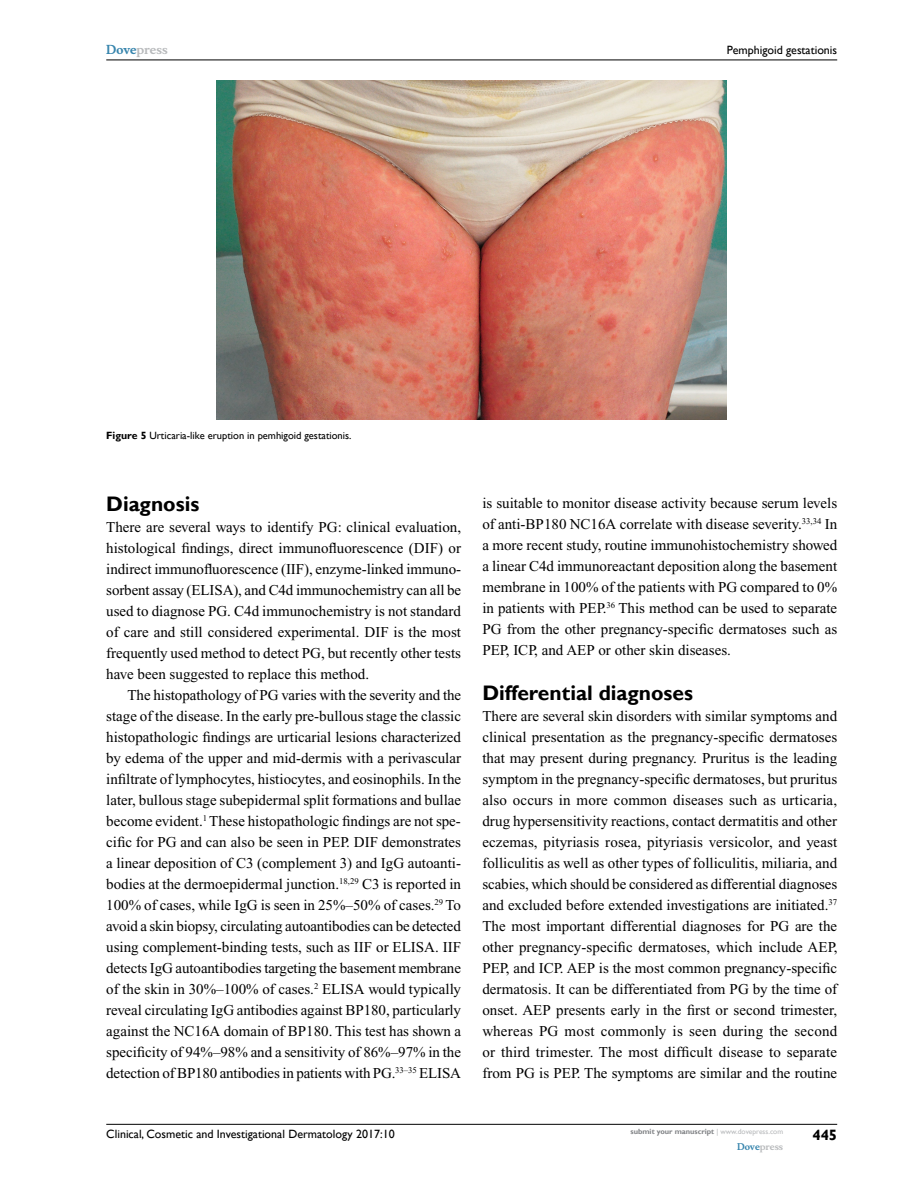
<style>
.page{position:relative;width:918px;height:1188px;background:#fff}
.page>*{position:absolute;margin:0;border:0;box-sizing:border-box;transform-origin:0 0}
.t1{font:700 21px "Gill Sans";color:#000}
.t2{font:15px/21px "Times New Roman";color:#000;text-align:justify}
.t3{font:700 15px "Gill Sans";color:#000}
.t4{font:12px "Gill Sans";color:#000}
.t5{font:700 12px "Musee";color:#b8babc}
.t6{font:10.5px "Gill Sans";color:#000}
.t7{font:700 9px "Musee";color:#b8babc}
.t8{font:700 7.5px "Gill Sans";color:#808285}
.s1{color:#3785ad}
.s2{font-weight:700}
.s3{font-weight:400;color:#b8babc}
</style>
<div class="page">
<hr style="left:106px;top:1124px;width:731px;height:1px;background:#000">
<hr style="left:106px;top:60px;width:731px;height:1px;background:#000">
<img style="left:217px;top:81px;width:510px;height:339px">
<p class="t5" style="left:106px;top:43px;width:63px"><span class="s1">Dove</span>press</p>
<p class="t4" style="left:727px;top:43px;width:112px">Pemphigoid gestationis</p>
<p class="t6" style="left:106px;top:429px;width:247px"><span class="s2">Figure 5</span> Urticaria-like eruption in pemhigoid gestationis.</p>
<h1 class="t1" style="left:106px;top:491px;width:95px">Diagnosis</h1>
<p class="t2" style="left:106px;top:517px;width:357px">There are several ways to identify PG: clinical evaluation, histological findings, direct immunofluorescence (DIF) or indirect immunofluorescence (IIF), enzyme-linked immuno&shy;sorbent assay (ELISA), and C4d immunochemistry can all be used to diagnose PG. C4d immunochemistry is not standard of care and still considered experimental. DIF is the most frequently used method to detect PG, but recently other tests have been suggested to replace this method.</p>
<p class="t2" style="left:106px;top:685px;width:357px;text-indent:21px">The histopathology of PG varies with the severity and the stage of the disease. In the early pre-bullous stage the classic histopathologic findings are urticarial lesions characterized by edema of the upper and mid-dermis with a perivascular infiltrate of lymphocytes, histiocytes, and eosinophils. In the later, bullous stage subepidermal split formations and bullae become evident.<sup>1</sup> These histopathologic findings are not spe&shy;cific for PG and can also be seen in PEP. DIF demonstrates a linear deposition of C3 (complement 3) and IgG autoanti&shy;bodies at the dermoepidermal junction.<sup>18,29</sup> C3 is reported in 100% of cases, while IgG is seen in 25%–50% of cases.<sup>29</sup> To avoid a skin biopsy, circulating autoantibodies can be detected using complement-binding tests, such as IIF or ELISA. IIF detects IgG autoantibodies targeting the basement membrane of the skin in 30%–100% of cases.<sup>2</sup> ELISA would typically reveal circulating IgG antibodies against BP180, particularly against the NC16A domain of BP180. This test has shown a specificity of 94%–98% and a sensitivity of 86%–97% in the detection of BP180 antibodies in patients with PG.<sup>33–35</sup> ELISA</p>
<p class="t2" style="left:482px;top:493px;width:356px">is suitable to monitor disease activity because serum levels of anti-BP180 NC16A correlate with disease severity.<sup>33,34</sup> In a more recent study, routine immunohistochemistry showed a linear C4d immunoreactant deposition along the basement membrane in 100% of the patients with PG compared to 0% in patients with PEP.<sup>36</sup> This method can be used to separate PG from the other pregnancy-specific dermatoses such as PEP, ICP, and AEP or other skin diseases.</p>
<h1 class="t1" style="left:482px;top:681px;width:212px">Differential diagnoses</h1>
<p class="t2" style="left:482px;top:706px;width:357px">There are several skin disorders with similar symptoms and clinical presentation as the pregnancy-specific dermatoses that may present during pregnancy. Pruritus is the leading symptom in the pregnancy-specific dermatoses, but pruritus also occurs in more common diseases such as urticaria, drug hypersensitivity reactions, contact dermatitis and other eczemas, pityriasis rosea, pityriasis versicolor, and yeast folliculitis as well as other types of folliculitis, miliaria, and scabies, which should be considered as differential diagnoses and excluded before extended investigations are initiated.<sup>37<br></sup>The most important differential diagnoses for PG are the other pregnancy-specific dermatoses, which include AEP, PEP, and ICP. AEP is the most common pregnancy-specific dermatosis. It can be differentiated from PG by the time of onset. AEP presents early in the first or second trimester, whereas PG most commonly is seen during the second or third trimester. The most difficult disease to separate from PG is PEP. The symptoms are similar and the routine</p>
<p class="t4" style="left:106px;top:1127px;width:290px">Clinical, Cosmetic and Investigational Dermatology 2017:10</p>
<p class="t8" style="left:631px;top:1127px;width:154px">submit your manuscript <span class="s3">| www.dovepress.com</span></p>
<p class="t7" style="left:737px;top:1141px;width:48px"><span class="s1">Dove</span>press</p>
<p class="t3" style="left:812px;top:1126px;width:26px">445</p>
</div>
